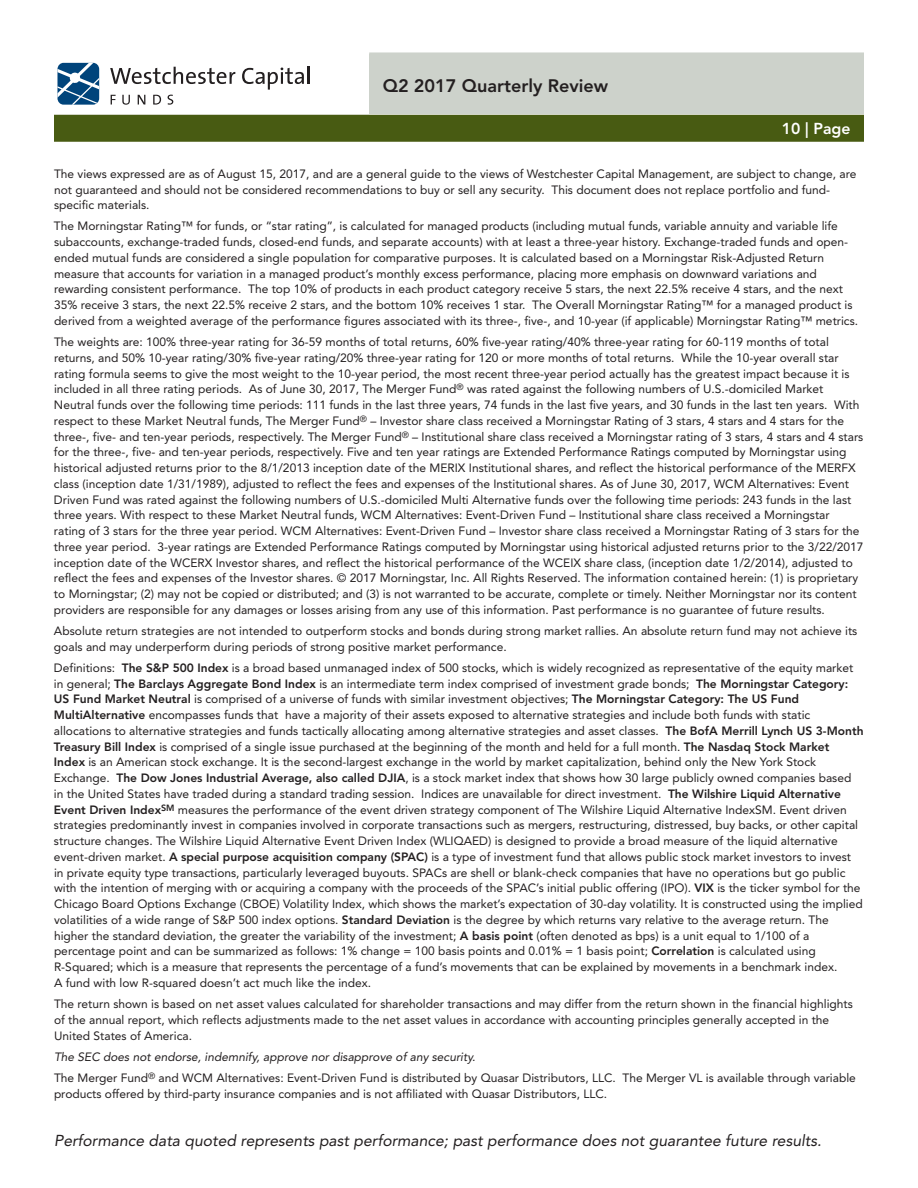
<style>
.page{position:relative;width:918px;height:1188px;background:#fff}
.page>*{position:absolute;margin:0;border:0;box-sizing:border-box;transform-origin:0 0}
.t1{font:800 18px "Avenir LT Std";color:#231f20}
.t2{font:italic 15.75px "Avenir LT Std";color:#231f20}
.t3{font:800 15.75px "Avenir LT Std";color:#fff}
.t4{font:12px/15.8px "Avenir LT Std";color:#231f20}
.s1{font-weight:800}
.s2{font-style:italic}
</style>
<div class="page">
<svg style="left:110px;top:67px;width:125px;height:17px"></svg>
<svg style="left:242px;top:67px;width:68px;height:23px"></svg>
<svg style="left:111px;top:95px;width:5px;height:10px"></svg>
<svg style="left:122px;top:95px;width:8px;height:10px"></svg>
<svg style="left:138px;top:95px;width:7px;height:10px"></svg>
<svg style="left:153px;top:95px;width:8px;height:10px"></svg>
<svg style="left:168px;top:95px;width:5px;height:10px"></svg>
<svg style="left:57px;top:63px;width:42px;height:42px"></svg>
<div style="left:54px;top:115px;width:810px;height:27px;background:#485b12"></div>
<div style="left:369px;top:52px;width:495px;height:62px;background:#cdd2cb"></div>
<h1 class="t1" style="left:383px;top:79px;width:227px">Q2 2017 Quarterly Review</h1>
<h2 class="t3" style="left:782px;top:122px;width:70px">10 | Page</h2>
<p class="t4" style="left:54px;top:167px;width:804px">The views expressed are as of August 15, 2017, and are a general guide to the views of Westchester Capital Management, are subject to change, are not guaranteed and should not be considered recommendations to buy or sell any security. This document does not replace portfolio and fund&shy;specific materials.</p>
<p class="t4" style="left:54px;top:219px;width:806px">The Morningstar Rating™ for funds, or “star rating”, is calculated for managed products (including mutual funds, variable annuity and variable life subaccounts, exchange-traded funds, closed-end funds, and separate accounts) with at least a three-year history. Exchange-traded funds and open&shy;ended mutual funds are considered a single population for comparative purposes. It is calculated based on a Morningstar Risk-Adjusted Return measure that accounts for variation in a managed product’s monthly excess performance, placing more emphasis on downward variations and rewarding consistent performance. The top 10% of products in each product category receive 5 stars, the next 22.5% receive 4 stars, and the next 35% receive 3 stars, the next 22.5% receive 2 stars, and the bottom 10% receives 1 star. The Overall Morningstar Rating™ for a managed product is derived from a weighted average of the performance figures associated with its three-, five-, and 10-year (if applicable) Morningstar Rating™ metrics.</p>
<p class="t4" style="left:54px;top:335px;width:811px">The weights are: 100% three-year rating for 36-59 months of total returns, 60% five-year rating/40% three-year rating for 60-119 months of total returns, and 50% 10-year rating/30% five-year rating/20% three-year rating for 120 or more months of total returns. While the 10-year overall star rating formula seems to give the most weight to the 10-year period, the most recent three-year period actually has the greatest impact because it is included in all three rating periods. As of June 30, 2017, The Merger Fund<sup>®</sup> was rated against the following numbers of U.S.-domiciled Market Neutral funds over the following time periods: 111 funds in the last three years, 74 funds in the last five years, and 30 funds in the last ten years. With respect to these Market Neutral funds, The Merger Fund<sup>®</sup> – Investor share class received a Morningstar Rating of 3 stars, 4 stars and 4 stars for the three-, five- and ten-year periods, respectively. The Merger Fund<sup>®</sup> – Institutional share class received a Morningstar rating of 3 stars, 4 stars and 4 stars for the three-, five- and ten-year periods, respectively. Five and ten year ratings are Extended Performance Ratings computed by Morningstar using historical adjusted returns prior to the 8/1/2013 inception date of the MERIX Institutional shares, and reflect the historical performance of the MERFX class (inception date 1/31/1989), adjusted to reflect the fees and expenses of the Institutional shares. As of June 30, 2017, WCM Alternatives: Event Driven Fund was rated against the following numbers of U.S.-domiciled Multi Alternative funds over the following time periods: 243 funds in the last three years. With respect to these Market Neutral funds, WCM Alternatives: Event-Driven Fund – Institutional share class received a Morningstar rating of 3 stars for the three year period. WCM Alternatives: Event-Driven Fund – Investor share class received a Morningstar Rating of 3 stars for the three year period. 3-year ratings are Extended Performance Ratings computed by Morningstar using historical adjusted returns prior to the 3/22/2017 inception date of the WCERX Investor shares, and reflect the historical performance of the WCEIX share class, (inception date 1/2/2014), adjusted to reflect the fees and expenses of the Investor shares. © 2017 Morningstar, Inc. All Rights Reserved. The information contained herein: (1) is proprietary to Morningstar; (2) may not be copied or distributed; and (3) is not warranted to be accurate, complete or timely. Neither Morningstar nor its content providers are responsible for any damages or losses arising from any use of this information. Past performance is no guarantee of future results.</p>
<p class="t4" style="left:54px;top:624px;width:805px">Absolute return strategies are not intended to outperform stocks and bonds during strong market rallies. An absolute return fund may not achieve its goals and may underperform during periods of strong positive market performance.</p>
<p class="t4" style="left:54px;top:661px;width:811px">Definitions: <span class="s1">The S&amp;P 500 Index</span> is a broad based unmanaged index of 500 stocks, which is widely recognized as representative of the equity market in general; <span class="s1">The Barclays Aggregate Bond Index</span> is an intermediate term index comprised of investment grade bonds; <span class="s1">The Morningstar Category:<br>US Fund Market Neutral</span> is comprised of a universe of funds with similar investment objectives; <span class="s1">The Morningstar Category: The US Fund MultiAlternative</span> encompasses funds that have a majority of their assets exposed to alternative strategies and include both funds with static allocations to alternative strategies and funds tactically allocating among alternative strategies and asset classes. <span class="s1">The BofA Merrill Lynch US 3-Month Treasury Bill Index</span> is comprised of a single issue purchased at the beginning of the month and held for a full month. <span class="s1">The Nasdaq Stock Market<br>Index</span> is an American stock exchange. It is the second-largest exchange in the world by market capitalization, behind only the New York Stock Exchange. <span class="s1">The Dow Jones Industrial Average, also called DJIA</span>, is a stock market index that shows how 30 large publicly owned companies based in the United States have traded during a standard trading session. Indices are unavailable for direct investment. <span class="s1">The Wilshire Liquid Alternative Event Driven Index</span><sup>SM</sup> measures the performance of the event driven strategy component of The Wilshire Liquid Alternative IndexSM. Event driven strategies predominantly invest in companies involved in corporate transactions such as mergers, restructuring, distressed, buy backs, or other capital structure changes. The Wilshire Liquid Alternative Event Driven Index (WLIQAED) is designed to provide a broad measure of the liquid alternative event-driven market. <span class="s1">A special purpose acquisition company (SPAC)</span> is a type of investment fund that allows public stock market investors to invest in private equity type transactions, particularly leveraged buyouts. SPACs are shell or blank-check companies that have no operations but go public with the intention of merging with or acquiring a company with the proceeds of the SPAC’s initial public offering (IPO). <span class="s1">VIX</span> is the ticker symbol for the Chicago Board Options Exchange (CBOE) Volatility Index, which shows the market’s expectation of 30-day volatility. It is constructed using the implied volatilities of a wide range of S&amp;P 500 index options. <span class="s1">Standard Deviation</span> is the degree by which returns vary relative to the average return. The higher the standard deviation, the greater the variability of the investment; <span class="s1">A basis point</span> (often denoted as bps) is a unit equal to 1/100 of a percentage point and can be summarized as follows: 1% change = 100 basis points and 0.01% = 1 basis point; <span class="s1">Correlation</span> is calculated using R-Squared; which is a measure that represents the percentage of a fund’s movements that can be explained by movements in a benchmark index.<br>A fund with low R-squared doesn’t act much like the index.</p>
<p class="t4" style="left:54px;top:997px;width:800px">The return shown is based on net asset values calculated for shareholder transactions and may differ from the return shown in the financial highlights of the annual report, which reflects adjustments made to the net asset values in accordance with accounting principles generally accepted in the<br>United States of America.</p>
<p class="t4" style="left:54px;top:1047px;width:803px;line-height:21.1px"><span class="s2">The SEC does not endorse, indemnify, approve nor disapprove of any security.<br></span>The Merger Fund<sup>®</sup> and WCM Alternatives: Event-Driven Fund is distributed by Quasar Distributors, LLC. The Merger VL is available through variable</p>
<p class="t4" style="left:54px;top:1087px;width:555px">products offered by third-party insurance companies and is not affiliated with Quasar Distributors, LLC.</p>
<h2 class="t2" style="left:54px;top:1134px;width:769px">Performance data quoted represents past performance; past performance does not guarantee future results.</h2>
</div>
